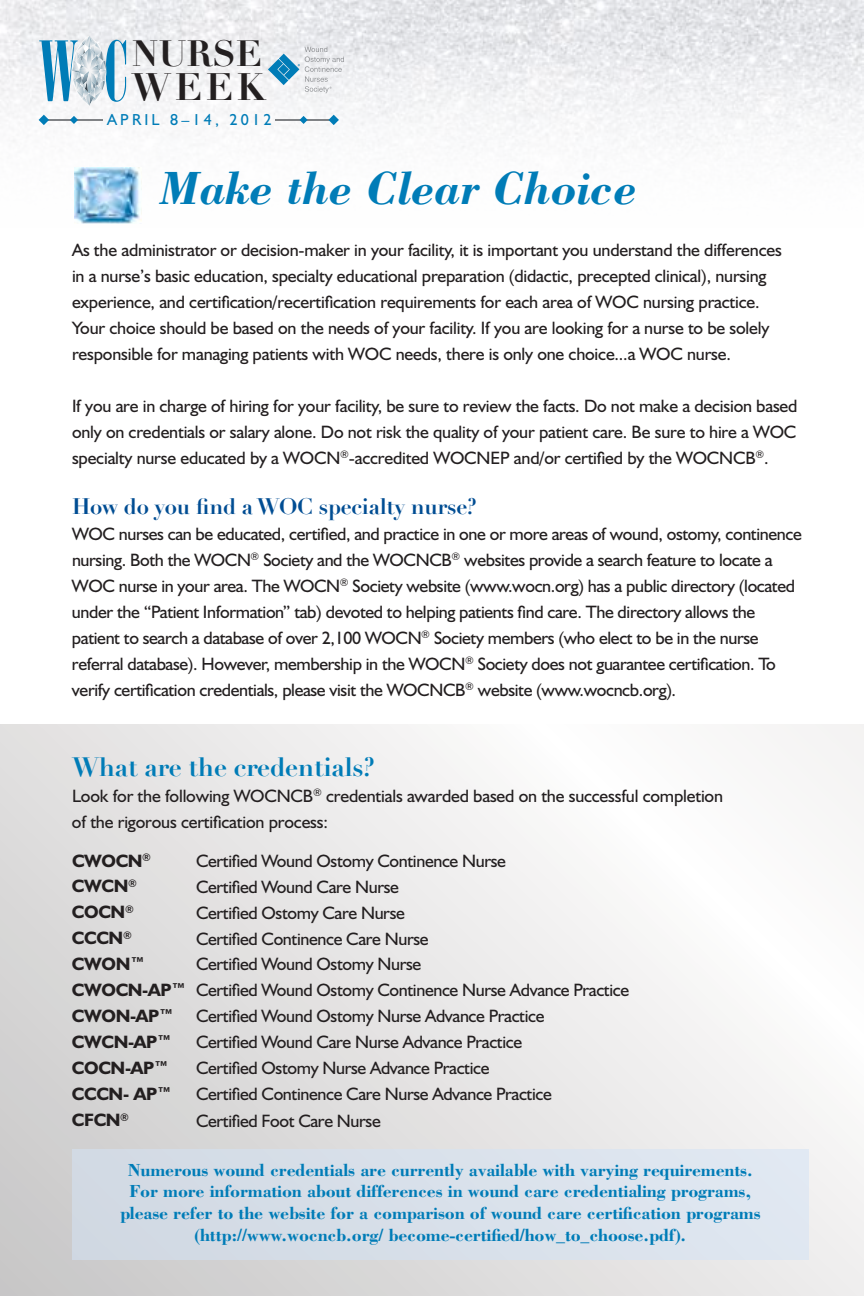
<style>
.page{position:relative;width:864px;height:1296px;background:#fff}
.page>*{position:absolute;margin:0;border:0;box-sizing:border-box;transform-origin:0 0}
.t1{font:italic 700 48px "Bodoni";letter-spacing:-.01em;color:#007cb7}
.t2{font:700 37.6px "Didot";color:#231f20}
.t3{font:700 36px "Didot";color:#231f20}
.t4{font:700 26px "Didot";letter-spacing:-.01em;color:#007cb7}
.t5{font:700 22px "Didot";letter-spacing:-.01em;color:#004d93}
.t6{font:18px/26px "Humanist 521 BT";letter-spacing:-.02em;color:#231f20}
.t7{font:700 18px/22px "Bodoni";letter-spacing:-.01em;color:#007cb7;text-align:center}
.t8{font:700 18px "Humanist 521 BT";letter-spacing:-.02em;color:#231f20}
.t9{font:16px "Humanist 521 BT";letter-spacing:.2em;color:#007cb7}
.s1{font-family:"Onyx";font-weight:400;font-size:82.8px;color:#007cb7}
.s2{font-family:"Onyx";font-weight:400;font-size:82.8px;color:#fff}
.s3{font-weight:700}
</style>
<div class="page">
<img style="left:0;top:0;width:864px;height:219px">
<hr style="left:43px;top:119px;width:59px;height:2px;background:#808285">
<svg style="left:39px;top:115px;width:10px;height:10px"></svg>
<svg style="left:70px;top:116px;width:8px;height:8px"></svg>
<hr style="left:275px;top:119px;width:59px;height:2px;background:#808285">
<svg style="left:328px;top:115px;width:11px;height:10px"></svg>
<svg style="left:300px;top:116px;width:8px;height:8px"></svg>
<svg style="left:71px;top:36px;width:36px;height:70px"></svg>
<svg style="left:268px;top:47px;width:76px;height:46px"></svg>
<svg style="left:0;top:724px;width:864px;height:572px"></svg>
<img style="left:75px;top:168px;width:67px;height:56px">
<div style="left:72px;top:1149px;width:737px;height:111px;background:#d8e0ea"></div>
<h2 class="t2" style="left:39px;top:63px;width:229px"><span class="s1">W</span><span class="s2">O</span><span class="s1">C</span>WEEK</h2>
<p class="t9" style="left:107px;top:109px;width:166px">APRIL 8–14, 2012</p>
<h3 class="t3" style="left:132px;top:32px;width:132px">NURSE</h3>
<h1 class="t1" style="left:160px;top:158px;width:479px">Make the Clear Choice</h1>
<p class="t6" style="left:72px;top:237px;width:711px">As the administrator or decision-maker in your facility, it is important you understand the differences in a nurse’s basic education, specialty educational preparation (didactic, precepted clinical), nursing experience, and certification/recertification requirements for each area of WOC nursing practice.<br>Your choice should be based on the needs of your facility. If you are looking for a nurse to be solely responsible for managing patients with WOC needs, there is only one choice...a WOC nurse.</p>
<p class="t6" style="left:72px;top:392px;width:727px;text-align:justify">If you are in charge of hiring for your facility, be sure to review the facts. Do not make a decision based only on credentials or salary alone. Do not risk the quality of your patient care. Be sure to hire a WOC specialty nurse educated by a WOCN<sup>®</sup>-accredited WOCNEP and/or certified by the WOCNCB<sup>®</sup>.</p>
<p class="t5" style="left:72px;top:493px;width:406px">How do you find a WOC specialty nurse?</p>
<p class="t6" style="left:72px;top:521px;width:731px">WOC nurses can be educated, certified, and practice in one or more areas of wound, ostomy, continence nursing. Both the WOCN<sup>®</sup> Society and the WOCNCB<sup>®</sup> websites provide a search feature to locate a WOC nurse in your area. The WOCN<sup>®</sup> Society website (www.wocn.org) has a public directory (located under the “Patient Information” tab) devoted to helping patients find care. The directory allows the patient to search a database of over 2,100 WOCN<sup>®</sup> Society members (who elect to be in the nurse referral database). However, membership in the WOCN<sup>®</sup> Society does not guarantee certification. To verify certification credentials, please visit the WOCNCB<sup>®</sup> website (www.wocncb.org).</p>
<h3 class="t4" style="left:72px;top:750px;width:304px">What are the credentials?</h3>
<p class="t6" style="left:72px;top:782px;width:653px">Look for the following WOCNCB<sup>®</sup> credentials awarded based on the successful completion of the rigorous certification process:</p>
<p class="t8" style="left:72px;top:849px;width:81px">CWOCN<sup>®</sup></p>
<p class="t6" style="left:196px;top:847px;width:312px">Certified Wound Ostomy Continence Nurse</p>
<p class="t8" style="left:72px;top:875px;width:66px">CWCN<sup>®</sup></p>
<p class="t6" style="left:196px;top:873px;width:205px">Certified Wound Care Nurse</p>
<p class="t8" style="left:72px;top:901px;width:63px">COCN<sup>®</sup></p>
<p class="t6" style="left:196px;top:899px;width:210px">Certified Ostomy Care Nurse</p>
<p class="t8" style="left:72px;top:927px;width:61px">CCCN<sup>®</sup></p>
<p class="t6" style="left:196px;top:925px;width:234px">Certified Continence Care Nurse</p>
<p class="t8" style="left:72px;top:953px;width:75px">CWON™</p>
<p class="t6" style="left:72px;top:951px;width:559px;text-indent:124px">Certified Wound Ostomy Nurse<br><span class="s3">CWOCN-AP™</span> Certified Wound Ostomy Continence Nurse Advance Practice <span class="s3">CWON-AP™</span> Certified Wound Ostomy Nurse Advance Practice <span class="s3">CWCN-AP™</span></p>
<p class="t6" style="left:196px;top:1029px;width:328px">Certified Wound Care Nurse Advance Practice</p>
<p class="t8" style="left:72px;top:1057px;width:98px">COCN-AP™</p>
<p class="t6" style="left:196px;top:1055px;width:295px">Certified Ostomy Nurse Advance Practice</p>
<p class="t8" style="left:72px;top:1083px;width:101px">CCCN- AP™</p>
<p class="t6" style="left:196px;top:1081px;width:357px">Certified Continence Care Nurse Advance Practice</p>
<p class="t8" style="left:72px;top:1109px;width:59px">CFCN<sup>®</sup></p>
<p class="t6" style="left:196px;top:1107px;width:186px">Certified Foot Care Nurse</p>
<p class="t7" style="left:120px;top:1158px;width:642px">Numerous wound credentials are currently available with varying requirements.<br>For more information about differences in wound care credentialing programs, please refer to the website for a comparison of wound care certification programs (http://www.wocncb.org/ become-certified/how_to_choose.pdf).</p>
</div>
